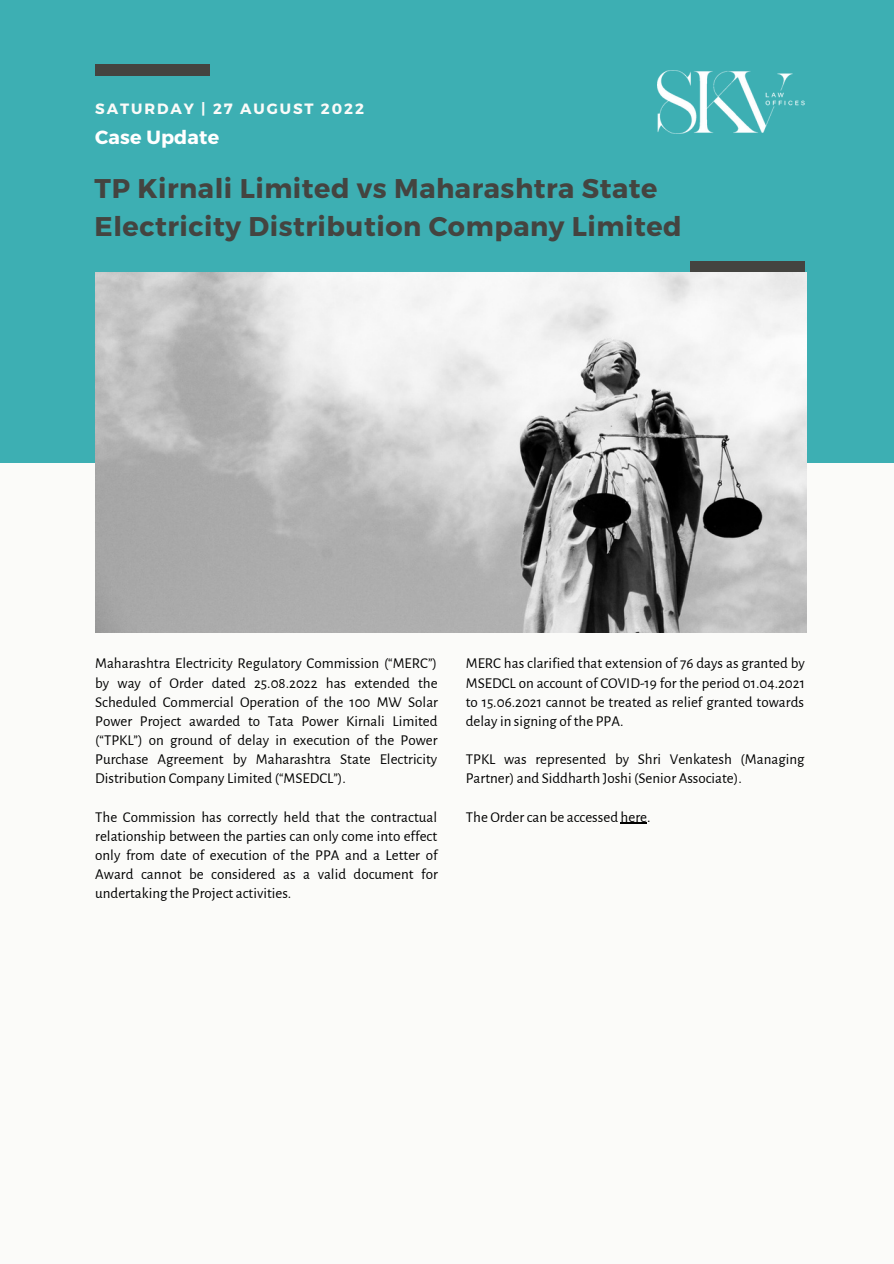
<style>
.page{position:relative;width:894px;height:1264px;background:#fff}
.page>*{position:absolute;margin:0;border:0;box-sizing:border-box;transform-origin:0 0}
.t1{font:700 27px/37.2px "Montserrat";letter-spacing:.02em;color:#444440}
.t2{font:700 19.05px "Montserrat";letter-spacing:.01em;color:#fff}
.t3{font:15px/19.2px "Alegreya Sans";color:#000;text-align:justify}
.t4{font:700 14.85px "Montserrat";letter-spacing:.13em;color:#fbfbf9}
</style>
<div class="page">
<div style="left:0;top:0;width:893px;height:1263px;background:#fbfbf9"></div>
<div style="left:0;top:0;width:893px;height:462px;background:#3dafb3"></div>
<div style="left:95px;top:65px;width:115px;height:11px;background:#444440"></div>
<div style="left:689px;top:261px;width:115px;height:11px;background:#444440"></div>
<img style="left:95px;top:272px;width:711px;height:360px">
<img style="left:657px;top:70px;width:148px;height:63px">
<svg style="left:620px;top:822px;width:27px;height:1px"></svg>
<p class="t4" style="left:95px;top:99px;width:270px">SATURDAY | 27 AUGUST 2022</p>
<p class="t2" style="left:95px;top:125px;width:125px">Case Update</p>
<h1 class="t1" style="left:95px;top:169px;width:588px">TP Kirnali Limited vs Maharashtra State<br>Electricity Distribution Company Limited</h1>
<p class="t3" style="left:95px;top:654px;width:344px">Maharashtra Electricity Regulatory Commission (“MERC”) by way of Order dated 25.08.2022 has extended the Scheduled Commercial Operation of the 100 MW Solar Power Project awarded to Tata Power Kirnali Limited (“TPKL”) on ground of delay in execution of the Power Purchase Agreement by Maharashtra State Electricity Distribution Company Limited (“MSEDCL”).</p>
<p class="t3" style="left:95px;top:807px;width:344px">The Commission has correctly held that the contractual relationship between the parties can only come into effect only from date of execution of the PPA and a Letter of Award cannot be considered as a valid document for undertaking the Project activities.</p>
<p class="t3" style="left:465px;top:654px;width:340px">MERC has clarified that extension of 76 days as granted by MSEDCL on account of COVID-19 for the period 01.04.2021 to 15.06.2021 cannot be treated as relief granted towards delay in signing of the PPA.</p>
<p class="t3" style="left:465px;top:750px;width:340px">TPKL was represented by Shri Venkatesh (Managing<br>Partner) and Siddharth Joshi (Senior Associate).</p>
<p class="t3" style="left:465px;top:807px;width:186px">The Order can be accessed here.</p>
</div>
